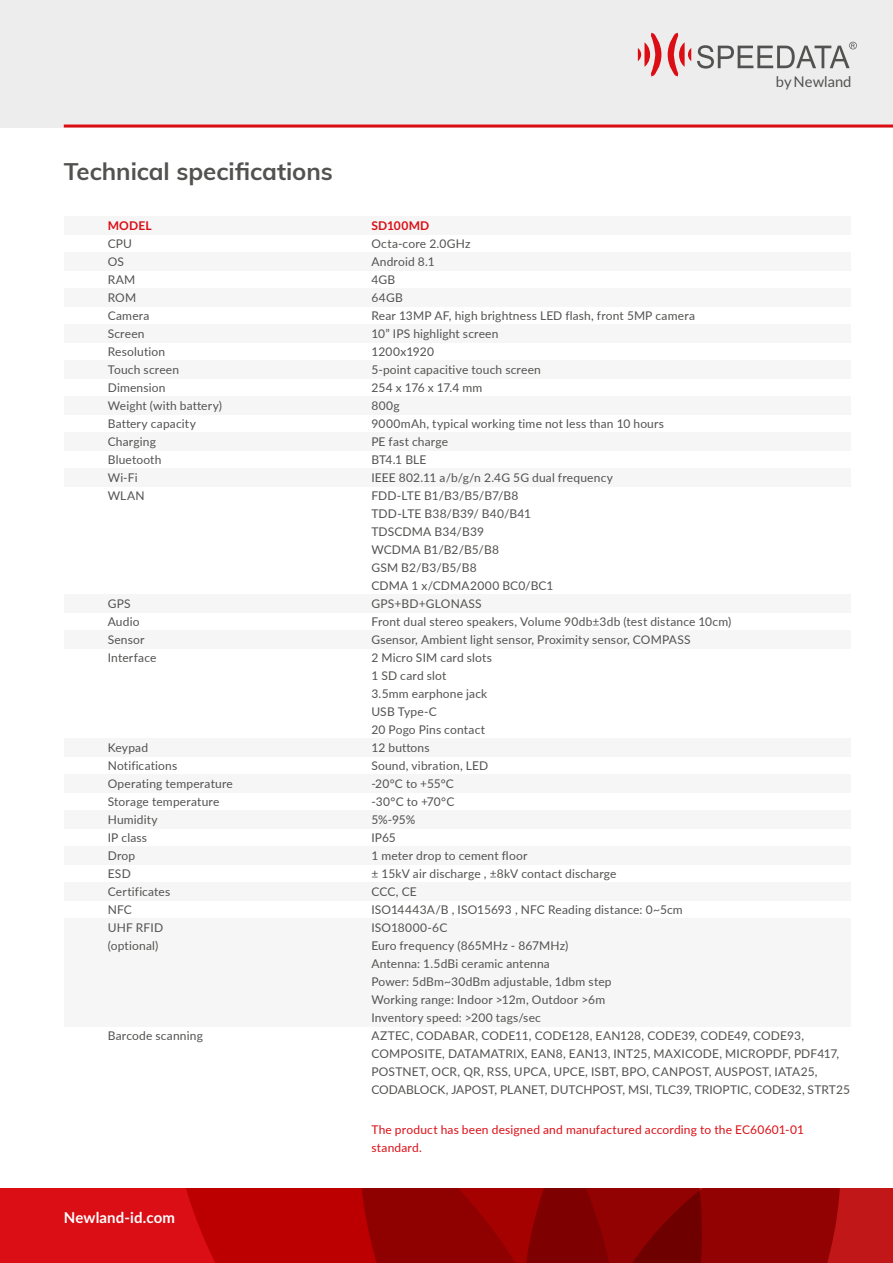
<style>
.page{position:relative;width:893px;height:1263px;background:#fff}
.page>*{position:absolute;margin:0;border:0;box-sizing:border-box;transform-origin:0 0}
.t1{font:700 24px "Muli";letter-spacing:-.005em;color:#525251}
.t2{font:700 15px "Lato";letter-spacing:.01em;color:#fff}
.t3{font:14.7px "Lato";color:#525251}
.t4{font:12px/18px "Lato";letter-spacing:.015em;color:#525251}
.t5{font:12px/18px "Lato";letter-spacing:.015em;color:#db0e15}
.t6{font:700 12px "Lato";letter-spacing:.015em;color:#db0e15}
.s1{font-style:inherit}
</style>
<div class="page">
<div style="left:0;top:0;width:893px;height:128px;background:#ededed"></div>
<hr style="left:64px;top:125px;width:829px;height:3px;background:#db0e15">
<svg style="left:638px;top:33px;width:23px;height:43px"></svg>
<svg style="left:668px;top:33px;width:23px;height:43px"></svg>
<svg style="left:697px;top:42px;width:160px;height:27px"></svg>
<svg style="left:0;top:1188px;width:893px;height:75px;background:#ab0506"></svg>
<div style="left:64px;top:252px;width:786px;height:18px;background:#f6f6f6"></div>
<div style="left:64px;top:396px;width:786px;height:18px;background:#f6f6f6"></div>
<div style="left:64px;top:324px;width:786px;height:18px;background:#f6f6f6"></div>
<div style="left:64px;top:468px;width:786px;height:18px;background:#f6f6f6"></div>
<div style="left:64px;top:738px;width:786px;height:18px;background:#f6f6f6"></div>
<div style="left:64px;top:846px;width:786px;height:18px;background:#f6f6f6"></div>
<div style="left:64px;top:882px;width:786px;height:18px;background:#f6f6f6"></div>
<div style="left:64px;top:918px;width:786px;height:108px;background:#f6f6f6"></div>
<div style="left:64px;top:216px;width:786px;height:18px;background:#f6f6f6"></div>
<div style="left:64px;top:360px;width:786px;height:18px;background:#f6f6f6"></div>
<div style="left:64px;top:288px;width:786px;height:18px;background:#f6f6f6"></div>
<div style="left:64px;top:432px;width:786px;height:18px;background:#f6f6f6"></div>
<div style="left:64px;top:594px;width:786px;height:18px;background:#f6f6f6"></div>
<div style="left:64px;top:630px;width:786px;height:18px;background:#f6f6f6"></div>
<div style="left:64px;top:774px;width:786px;height:18px;background:#f6f6f6"></div>
<div style="left:64px;top:810px;width:786px;height:18px;background:#f6f6f6"></div>
<h1 class="t1" style="left:64px;top:154px;width:270px">Technical specifications</h1>
<p class="t6" style="left:108px;top:216px;width:46px">MODEL</p>
<p class="t4" style="left:108px;top:234px;width:116px">CPU<br>OS<br>RAM<br>ROM<br>Camera<br>Screen<br>Resolution<br>Touch screen<br>Dimension<br>Weight (with battery)<br>Battery capacity<br>Charging<br>Bluetooth<br>Wi-Fi<br>WLAN</p>
<p class="t4" style="left:108px;top:594px;width:50px">GPS<br>Audio<br>Sensor<br>Interface</p>
<p class="t4" style="left:108px;top:738px;width:127px">Keypad<br>Notifications<br>Operating temperature<br>Storage temperature<br>Humidity<br>IP class<br>Drop<br>ESD<br>Certificates<br>NFC<br>UHF RFID<br>(optional)</p>
<p class="t4" style="left:108px;top:1026px;width:97px">Barcode scanning</p>
<p class="t2" style="left:64px;top:1206px;width:113px">Newland-id.com</p>
<p class="t3" style="left:776px;top:71px;width:77px"><span class="s1">by</span> Newland</p>
<p class="t6" style="left:371px;top:216px;width:60px">SD100MD</p>
<p class="t4" style="left:371px;top:234px;width:480px">Octa-core 2.0GHz<br>Android 8.1<br>4GB<br>64GB<br>Rear 13MP AF, high brightness LED flash, front 5MP camera<br>10” IPS highlight screen<br>1200x1920<br>5-point capacitive touch screen<br>254 x 176 x 17.4 mm<br>800g<br>9000mAh, typical working time not less than 10 hours<br>PE fast charge<br>BT4.1 BLE<br>IEEE 802.11 a/b/g/n 2.4G 5G dual frequency<br>FDD-LTE B1/B3/B5/B7/B8<br>TDD-LTE B38/B39/ B40/B41<br>TDSCDMA B34/B39<br>WCDMA B1/B2/B5/B8<br>GSM B2/B3/B5/B8<br>CDMA 1 x/CDMA2000 BC0/BC1<br>GPS+BD+GLONASS<br>Front dual stereo speakers, Volume 90db±3db (test distance 10cm)<br>Gsensor, Ambient light sensor, Proximity sensor, COMPASS<br>2 Micro SIM card slots<br>1 SD card slot<br>3.5mm earphone jack<br>USB Type-C<br>20 Pogo Pins contact<br>12 buttons<br>Sound, vibration, LED<br>-20°C to +55°C<br>-30°C to +70°C<br>5%-95%<br>IP65<br>1 meter drop to cement floor<br>± 15kV air discharge , ±8kV contact discharge<br>CCC, CE<br>ISO14443A/B , ISO15693 , NFC Reading distance: 0~5cm<br>ISO18000-6C<br>Euro frequency (865MHz - 867MHz)<br>Antenna: 1.5dBi ceramic antenna<br>Power: 5dBm~30dBm adjustable, 1dbm step<br>Working range: Indoor &gt;12m, Outdoor &gt;6m<br>Inventory speed: &gt;200 tags/sec<br>AZTEC, CODABAR, CODE11, CODE128, EAN128, CODE39, CODE49, CODE93,<br>COMPOSITE, DATAMATRIX, EAN8, EAN13, INT25, MAXICODE, MICROPDF, PDF417,<br>POSTNET, OCR, QR, RSS, UPCA, UPCE, ISBT, BPO, CANPOST, AUSPOST, IATA25,<br>CODABLOCK, JAPOST, PLANET, DUTCHPOST, MSI, TLC39, TRIOPTIC, CODE32, STRT25</p>
<p class="t5" style="left:371px;top:1120px;width:434px">The product has been designed and manufactured according to the EC60601-01 standard.</p>
</div>
